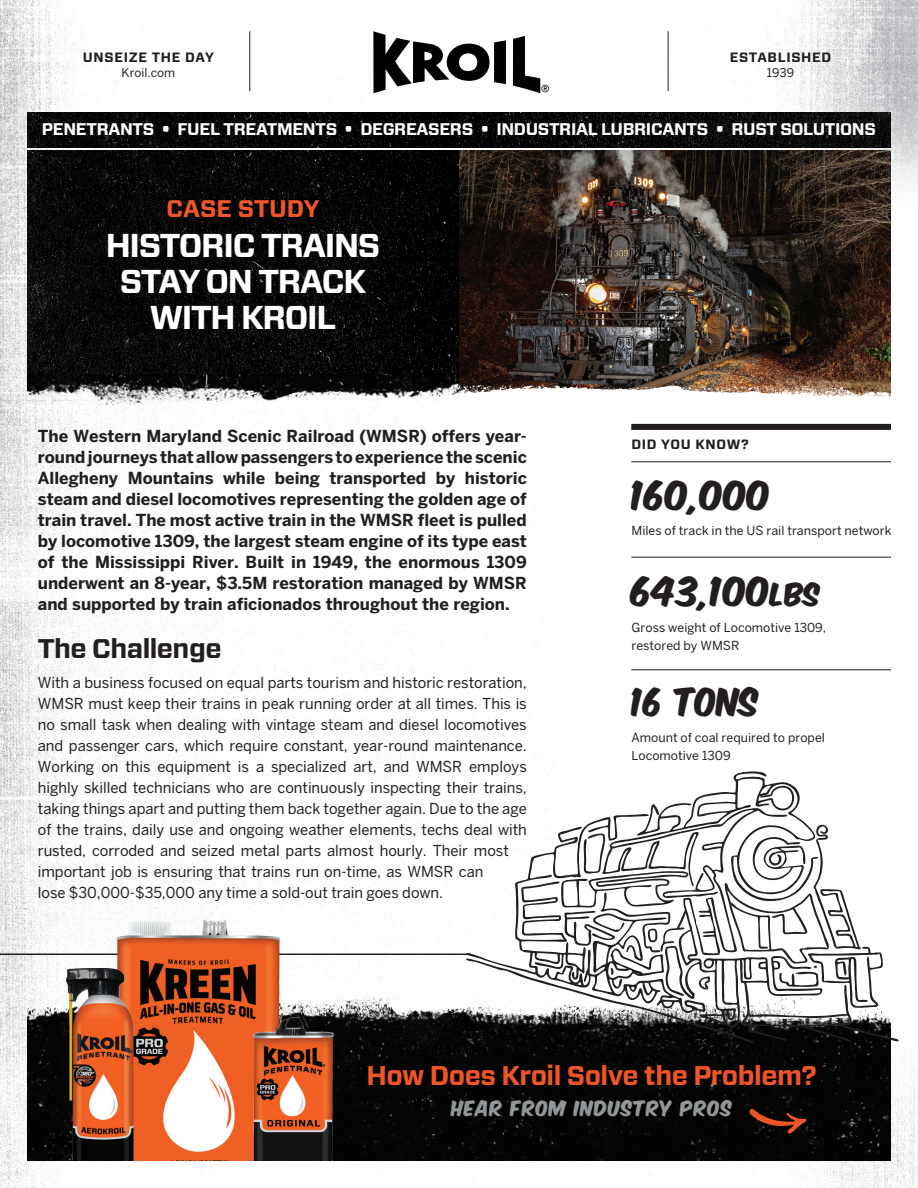
<style>
.page{position:relative;width:918px;height:1188px;background:#fff}
.page>*{position:absolute;margin:0;border:0;box-sizing:border-box;transform-origin:0 0}
.t1{font:34.5px "Komika Title Axis";color:#231f20}
.t2{font:700 33px/36px "Vitesse Sans";letter-spacing:-.04em;color:#fff;text-align:center}
.t3{font:33px "Komika Title Axis";color:#231f20;scale:.96 1}
.t4{font:700 27px "Vitesse Sans";letter-spacing:-.02em;color:#f05429}
.t5{font:700 27px "Vitesse Sans";letter-spacing:-.02em;color:#231f20}
.t6{font:700 24px "Vitesse Sans";color:#f1562a}
.t7{font:18px "Komika Title Axis";letter-spacing:.05em;color:#939698}
.t8{font:700 16.8px "Vitesse Sans";letter-spacing:-.02em;color:#fff}
.t9{font:700 16.5px/21px "Benton Sans";color:#231f20;text-align:justify}
.t10{font:15px/21px "Benton Sans";letter-spacing:-.005em;color:#231f20}
.t11{font:700 13.5px "Vitesse Sans";letter-spacing:.05em;color:#231f20}
.t12{font:12.3px/18px "Benton Sans";color:#231f20}
.t13{font:12px "Benton Sans";color:#231f20}
.s1{font-size:27px}
</style>
<div class="page">
<img style="left:0;top:0;width:918px;height:1188px">
<hr style="left:249px;top:31px;width:1px;height:60px;background:#231f20">
<hr style="left:668px;top:31px;width:1px;height:60px;background:#231f20">
<img style="left:459px;top:112px;width:432px;height:36px">
<div style="left:27px;top:112px;width:432px;height:36px;background:#000"></div>
<img style="left:27px;top:151px;width:432px;height:255px">
<svg style="left:373px;top:31px;width:176px;height:62px"></svg>
<div style="left:631px;top:424px;width:260px;height:6px;background:#231f20"></div>
<hr style="left:631px;top:461px;width:260px;height:1px;background:#231f20">
<hr style="left:631px;top:557px;width:260px;height:1px;background:#231f20">
<hr style="left:631px;top:669px;width:260px;height:1px;background:#231f20">
<hr style="left:0;top:954px;width:471px;height:1px;background:#231f20">
<img style="left:27px;top:986px;width:864px;height:175px">
<img style="left:103px;top:919px;width:189px;height:242px">
<img style="left:459px;top:151px;width:432px;height:224px">
<img style="left:251px;top:1015px;width:83px;height:146px">
<svg style="left:749px;top:1109px;width:58px;height:25px"></svg>
<img style="left:459px;top:375px;width:432px;height:31px">
<img style="left:64px;top:969px;width:74px;height:192px">
<svg style="left:602px;top:771px;width:297px;height:272px"></svg>
<svg style="left:465px;top:813px;width:240px;height:202px"></svg>
<svg style="left:466px;top:821px;width:417px;height:222px"></svg>
<p class="t11" style="left:83px;top:48px;width:132px">UNSEIZE THE DAY</p>
<p class="t13" style="left:122px;top:66px;width:55px">Kroil.com</p>
<p class="t11" style="left:730px;top:48px;width:103px">ESTABLISHED</p>
<p class="t13" style="left:767px;top:66px;width:29px">1939</p>
<p class="t8" style="left:42px;top:118px;width:836px">PENETRANTS • FUEL TREATMENTS • DEGREASERS • INDUSTRIAL LUBRICANTS • RUST SOLUTIONS</p>
<h3 class="t6" style="left:167px;top:192px;width:154px">CASE STUDY</h3>
<h2 class="t2" style="left:106px;top:228px;width:276px">HISTORIC TRAINS<br>STAY ON TRACK<br>WITH KROIL</h2>
<p class="t9" style="left:38px;top:426px;width:491px">The Western Maryland Scenic Railroad (WMSR) offers year&shy;round journeys that allow passengers to experience the scenic Allegheny Mountains while being transported by historic steam and diesel locomotives representing the golden age of train travel. The most active train in the WMSR fleet is pulled by locomotive 1309, the largest steam engine of its type east of the Mississippi River. Built in 1949, the enormous 1309 underwent an 8-year, $3.5M restoration managed by WMSR and supported by train aficionados throughout the region.</p>
<h3 class="t5" style="left:38px;top:630px;width:185px">The Challenge</h3>
<p class="t10" style="left:38px;top:672px;width:491px">With a business focused on equal parts tourism and historic restoration, WMSR must keep their trains in peak running order at all times. This is no small task when dealing with vintage steam and diesel locomotives and passenger cars, which require constant, year-round maintenance.<br>Working on this equipment is a specialized art, and WMSR employs highly skilled technicians who are continuously inspecting their trains, taking things apart and putting them back together again. Due to the age of the trains, daily use and ongoing weather elements, techs deal with rusted, corroded and seized metal parts almost hourly. Their most important job is ensuring that trains run on-time, as WMSR can<br>lose $30,000-$35,000 any time a sold-out train goes down.</p>
<p class="t11" style="left:632px;top:435px;width:119px">DID YOU KNOW?</p>
<h1 class="t1" style="left:632px;top:478px;width:141px">160,000</h1>
<p class="t12" style="left:632px;top:522px;width:261px">Miles of track in the US rail transport network</p>
<h1 class="t1" style="left:632px;top:574px;width:190px">643,100<span class="s1">LBS</span></h1>
<p class="t12" style="left:632px;top:618px;width:196px">Gross weight of Locomotive 1309, restored by WMSR</p>
<h2 class="t3" style="left:632px;top:686px;width:134px">16 TONS</h2>
<p class="t12" style="left:632px;top:728px;width:195px">Amount of coal required to propel<br>Locomotive 1309</p>
<h3 class="t4" style="left:366px;top:1058px;width:452px">How Does Kroil Solve the Problem?</h3>
<p class="t7" style="left:451px;top:1099px;width:282px">HEAR FROM INDUSTRY PROS</p>
</div>
